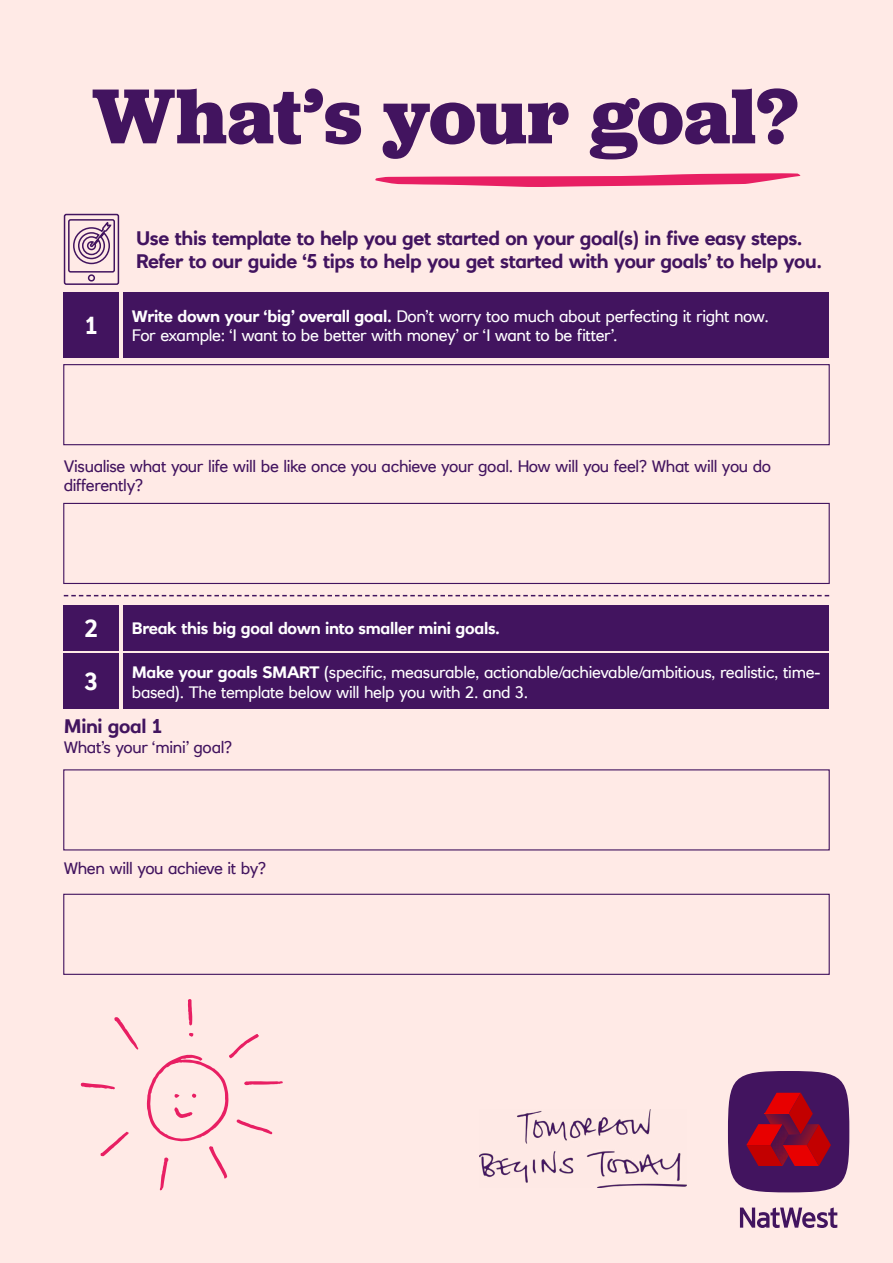
<style>
.page{position:relative;width:893px;height:1263px;background:#ffeae6}
.page>*{position:absolute;margin:0;border:0;box-sizing:border-box;transform-origin:0 0}
.t1{font:700 81px "Jubilat";letter-spacing:.005em;color:#42145f}
.t2{font:700 24px "RN House Sans";color:#fff}
.t3{font:700 19.5px/23.4px "RN House Sans";letter-spacing:-.02em;color:#42145f}
.t4{font:16.5px/19.8px "RN House Sans";letter-spacing:-.02em;color:#fff}
.t5{font:16.5px/19.8px "RN House Sans";letter-spacing:-.02em;color:#42145f}
.t6{font:700 16.5px "RN House Sans";letter-spacing:-.02em;color:#fff}
.s1{font-weight:700}
</style>
<div class="page">
<div style="left:728px;top:1071px;width:121px;height:121px;background:#42145f;border-radius:50%"></div>
<svg style="left:740px;top:1207px;width:97px;height:21px"></svg>
<svg style="left:746px;top:1093px;width:85px;height:73px"></svg>
<div style="left:123px;top:292px;width:706px;height:66px;background:#42145f"></div>
<div style="left:63px;top:364px;width:767px;height:81px;border:1px solid #42145f"></div>
<div style="left:63px;top:503px;width:767px;height:81px;border:1px solid #42145f"></div>
<div style="left:64px;top:292px;width:55px;height:66px;background:#42145f"></div>
<div style="left:123px;top:605px;width:706px;height:46px;background:#42145f"></div>
<div style="left:64px;top:605px;width:55px;height:46px;background:#42145f"></div>
<div style="left:123px;top:654px;width:706px;height:55px;background:#42145f"></div>
<div style="left:64px;top:654px;width:55px;height:55px;background:#42145f"></div>
<img style="left:479px;top:1109px;width:207px;height:78px">
<svg style="left:375px;top:173px;width:425px;height:14px"></svg>
<svg style="left:63px;top:213px;width:57px;height:72px"></svg>
<svg style="left:64px;top:595px;width:765px;height:1px"></svg>
<svg style="left:114px;top:1017px;width:24px;height:32px"></svg>
<svg style="left:100px;top:1131px;width:29px;height:25px"></svg>
<svg style="left:81px;top:1082px;width:34px;height:7px"></svg>
<svg style="left:188px;top:999px;width:4px;height:26px"></svg>
<svg style="left:147px;top:1033px;width:136px;height:157px"></svg>
<div style="left:63px;top:894px;width:767px;height:81px;border:1px solid #42145f"></div>
<h1 class="t1" style="left:92px;top:64px;width:708px">What’s your goal?</h1>
<h2 class="t2" style="left:85px;top:311px;width:15px">1</h2>
<p class="t3" style="left:136px;top:226px;width:687px">Use this template to help you get started on your goal(s) in five easy steps.<br>Refer to our guide ‘5 tips to help you get started with your goals’ to help you.</p>
<p class="t4" style="left:132px;top:306px;width:639px"><span class="s1">Write down your ‘big’ overall goal.</span> Don’t worry too much about perfecting it right now.<br>For example: ‘I want to be better with money’ or ‘I want to be fitter’.</p>
<p class="t5" style="left:64px;top:456px;width:709px">Visualise what your life will be like once you achieve your goal. How will you feel? What will you do differently?</p>
<h2 class="t2" style="left:85px;top:613px;width:15px">2</h2>
<p class="t6" style="left:132px;top:618px;width:369px">Break this big goal down into smaller mini goals.</p>
<p class="t4" style="left:132px;top:662px;width:690px"><span class="s1">Make your goals SMART</span> (specific, measurable, actionable/achievable/ambitious, realistic, time&shy;based). The template below will help you with 2. and 3.</p>
<h2 class="t2" style="left:85px;top:667px;width:15px">3</h2>
<p class="t3" style="left:64px;top:714px;width:100px">Mini goal 1</p>
<p class="t5" style="left:64px;top:737px;width:170px">What’s your ‘mini’ goal?</p>
<p class="t5" style="left:64px;top:859px;width:204px">When will you achieve it by?</p>
</div>
